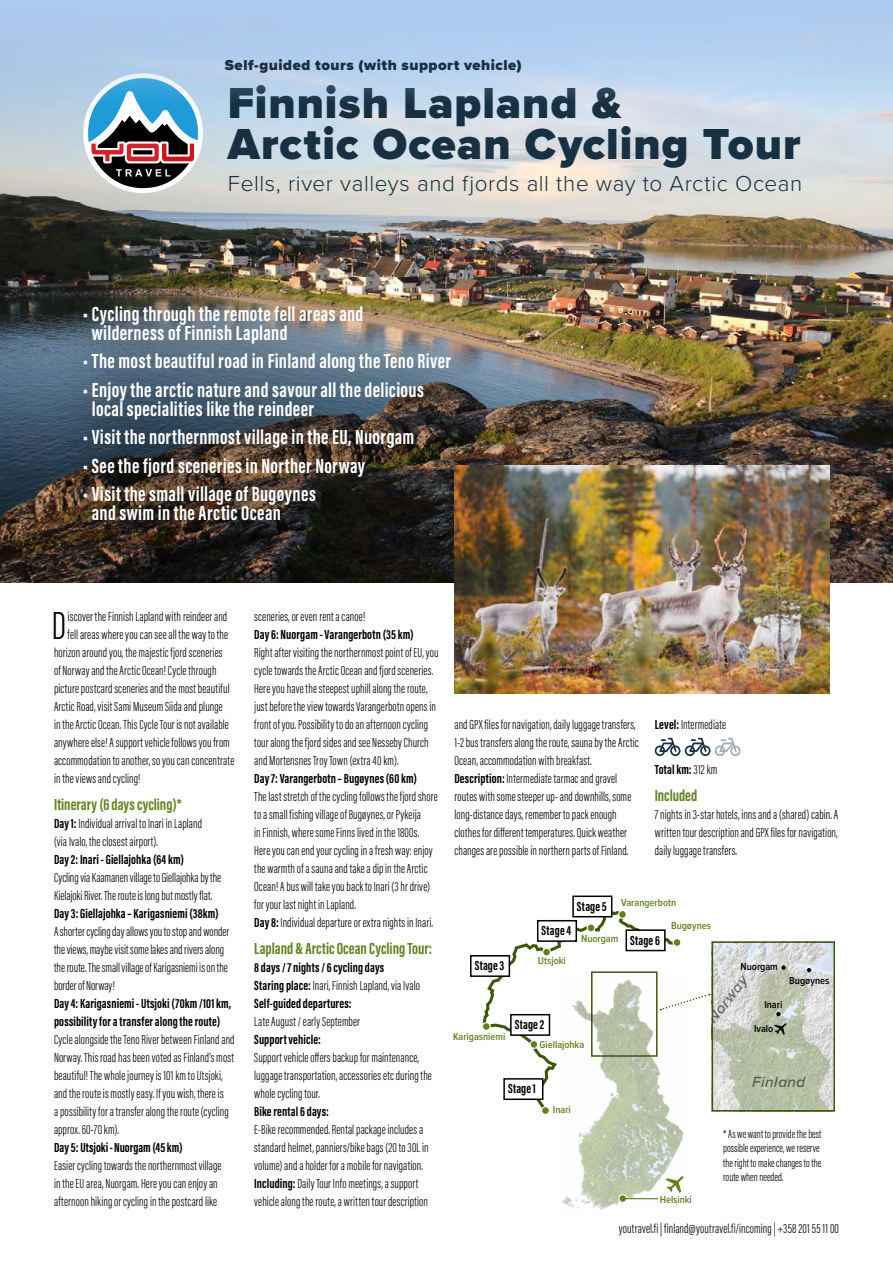
<style>
.page{position:relative;width:893px;height:1263px;background:#fff}
.page>*{position:absolute;margin:0;border:0;box-sizing:border-box;transform-origin:0 0}
.t1{font:900 45px "Proxima Nova";letter-spacing:.02em;color:#173042}
.t2{font:300 40.5px "Acumin Pro Extra Cond";color:#000}
.t3{font:300 22.5px "Proxima Nova";letter-spacing:.025em;color:#173042}
.t4{font:700 21px/18.8px "Acumin Pro Extra Cond";letter-spacing:.015em;color:#fff}
.t5{font:700 16.5px "Acumin Pro Extra Cond";color:#63821f}
.t6{font:italic 500 15.15px "Proxima Nova";letter-spacing:.035em;color:#000}
.t7{font:900 15px "Proxima Nova";letter-spacing:.035em;color:#173042}
.t8{font:300 13.5px/18px "Acumin Pro Extra Cond";letter-spacing:.005em;color:#000}
.t9{font:700 13.5px/18px "Acumin Pro Extra Cond";letter-spacing:.005em;color:#000}
.t10{font:300 12px/14.4px "Acumin Pro Extra Cond";color:#000}
.t11{font:600 10.5px "Proxima Nova Cond";color:#63821f}
.t12{font:600 10.5px "Proxima Nova Cond";color:#000}
.s1{font-weight:700}
.s2{font-weight:300}
</style>
<div class="page">
<svg style="left:655px;top:738px;width:85px;height:18px"></svg>
<img style="left:0;top:103px;width:893px;height:480px">
<svg style="left:83px;top:103px;width:120px;height:90px"></svg>
<img style="left:454px;top:466px;width:375px;height:228px">
<div style="left:50px;top:269px;width:447px;height:303px;background:#000;opacity:.77"></div>
<div style="left:470px;top:955px;width:40px;height:22px;border:2px solid #000"></div>
<div style="left:572px;top:895px;width:40px;height:22px;border:2px solid #000"></div>
<svg style="left:481px;top:909px;width:354px;height:301px"></svg>
<svg style="left:0;top:0;width:893px;height:103px;background:#b2ceed"></svg>
<p class="t7" style="left:225px;top:54px;width:298px">Self-guided tours (with support vehicle)</p>
<h1 class="t1" style="left:228px;top:70px;width:395px">Finnish Lapland &amp;</h1>
<h1 class="t1" style="left:228px;top:110px;width:574px">Arctic Ocean Cycling Tour</h1>
<h3 class="t3" style="left:228px;top:167px;width:576px">Fells, river valleys and fjords all the way to Arctic Ocean</h3>
<h3 class="t4" style="left:92px;top:304px;width:273px;text-indent:-9px">• Cycling through the remote fell areas and wilderness of Finnish Lapland</h3>
<h3 class="t4" style="left:83px;top:352px;width:369px">• The most beautiful road in Finland along the Teno River</h3>
<h3 class="t4" style="left:92px;top:380px;width:334px;text-indent:-9px">• Enjoy the arctic nature and savour all the delicious local specialities like the reindeer</h3>
<h3 class="t4" style="left:83px;top:427px;width:333px">• Visit the northernmost village in the EU, Nuorgam</h3>
<h3 class="t4" style="left:83px;top:456px;width:283px">• See the fjord sceneries in Norther Norway</h3>
<h3 class="t4" style="left:92px;top:484px;width:226px;text-indent:-9px">• Visit the small village of Bugøynes and swim in the Arctic Ocean</h3>
<h2 class="t2" style="left:52px;top:601px;width:16px">D</h2>
<p class="t8" style="left:68px;top:607px;width:161px">iscover the Finnish Lapland with reindeer and</p>
<p class="t8" style="left:68px;top:625px;width:162px">fell areas where you can see all the way to the</p>
<p class="t8" style="left:54px;top:643px;width:170px">horizon around you, the majestic fjord sceneries</p>
<p class="t8" style="left:54px;top:661px;width:164px">of Norway and the Arctic Ocean! Cycle through</p>
<p class="t8" style="left:54px;top:679px;width:177px">picture postcard sceneries and the most beautiful</p>
<p class="t8" style="left:54px;top:697px;width:170px">Arctic Road, visit Sami Museum Siida and plunge</p>
<p class="t8" style="left:54px;top:715px;width:176px">in the Arctic Ocean. This Cycle Tour is not available</p>
<p class="t8" style="left:54px;top:733px;width:177px">anywhere else! A support vehicle follows you from</p>
<p class="t8" style="left:54px;top:751px;width:182px">accommodation to another, so you can concentrate</p>
<p class="t8" style="left:54px;top:769px;width:88px">in the views and cycling!</p>
<p class="t5" style="left:54px;top:794px;width:129px">Itinerary (6 days cycling)*</p>
<p class="t8" style="left:54px;top:814px;width:150px"><span class="s1">Day 1:</span> Individual arrival to Inari in Lapland (via Ivalo, the closest airport).</p>
<p class="t9" style="left:54px;top:850px;width:132px">Day 2: Inari - Giellajohka (64 km)</p>
<p class="t8" style="left:54px;top:868px;width:169px">Cycling via Kaamanen village to Giellajohka by the<br>Kielajoki River. The route is long but mostly flat.</p>
<p class="t9" style="left:54px;top:904px;width:166px">Day 3: Giellajohka – Karigasniemi (38km)</p>
<p class="t8" style="left:54px;top:922px;width:177px">A shorter cycling day allows you to stop and wonder the views, maybe visit some lakes and rivers along the route. The small village of Karigasniemi is on the border of Norway!</p>
<p class="t9" style="left:54px;top:994px;width:179px">Day 4: Karigasniemi - Utsjoki (70km /101 km, possibility for a transfer along the route)</p>
<p class="t8" style="left:54px;top:1030px;width:182px">Cycle alongside the Teno River between Finland and Norway. This road has been voted as Finland’s most beautiful! The whole journey is 101 km to Utsjoki, and the route is mostly easy. If you wish, there is<br>a possibility for a transfer along the route (cycling approx. 60-70 km).</p>
<p class="t9" style="left:54px;top:1138px;width:130px">Day 5: Utsjoki - Nuorgam (45 km)</p>
<p class="t8" style="left:54px;top:1156px;width:169px">Easier cycling towards the northernmost village in the EU area, Nuorgam. Here you can enjoy an afternoon hiking or cycling in the postcard like</p>
<p class="t8" style="left:254px;top:607px;width:113px">sceneries, or even rent a canoe!</p>
<p class="t9" style="left:254px;top:625px;width:161px">Day 6: Nuorgam - Varangerbotn (35 km)</p>
<p class="t8" style="left:254px;top:643px;width:186px">Right after visiting the northernmost point of EU, you cycle towards the Arctic Ocean and fjord sceneries.<br>Here you have the steepest uphill along the route, just before the view towards Varangerbotn opens in front of you. Possibility to do an afternoon cycling tour along the fjord sides and see Nesseby Church and Mortensnes Troy Town (extra 40 km).</p>
<p class="t9" style="left:254px;top:769px;width:164px">Day 7: Varangerbotn – Bugøynes (60 km)</p>
<p class="t8" style="left:254px;top:787px;width:185px">The last stretch of the cycling follows the fjord shore to a small fishing village of Bugøynes, or Pykeija<br>in Finnish, where some Finns lived in the 1800s.<br>Here you can end your cycling in a fresh way: enjoy the warmth of a sauna and take a dip in the Arctic Ocean! A bus will take you back to Inari (3 hr drive) for your last night in Lapland.<br><span class="s1">Day 8:</span> Individual departure or extra nights in Inari.</p>
<p class="t5" style="left:254px;top:938px;width:179px">Lapland &amp; Arctic Ocean Cycling Tour:</p>
<p class="t9" style="left:254px;top:958px;width:167px">8 days / 7 nights / 6 cycling days<br>Staring place: <span class="s2">Inari, Finnish Lapland, via Ivalo<br></span>Self-guided departures:</p>
<p class="t8" style="left:254px;top:1012px;width:107px">Late August / early September</p>
<p class="t9" style="left:254px;top:1030px;width:68px">Support vehicle:</p>
<p class="t8" style="left:254px;top:1048px;width:179px">Support vehicle offers backup for maintenance, luggage transportation, accessories etc during the whole cycling tour.</p>
<p class="t9" style="left:254px;top:1102px;width:76px">Bike rental 6 days:</p>
<p class="t8" style="left:254px;top:1120px;width:176px">E-Bike recommended. Rental package includes a standard helmet, panniers/bike bags (20 to 30L in volume) and a holder for a mobile for navigation.<br><span class="s1">Including:</span> Daily Tour Info meetings, a support vehicle along the route, a written tour description</p>
<p class="t8" style="left:454px;top:715px;width:186px">and GPX files for navigation, daily luggage transfers, 1-2 bus transfers along the route, sauna by the Arctic Ocean, accommodation with breakfast.<br><span class="s1">Description:</span> Intermediate tarmac and gravel routes with some steeper up- and downhills, some long-distance days, remember to pack enough clothes for different temperatures. Quick weather changes are possible in northern parts of Finland.</p>
<p class="t8" style="left:655px;top:715px;width:73px"><span class="s1">Level:</span> Intermediate</p>
<p class="t9" style="left:655px;top:760px;width:64px">Total km: <span class="s2">312 km</span></p>
<p class="t5" style="left:655px;top:785px;width:44px">Included</p>
<p class="t8" style="left:655px;top:805px;width:185px;text-align:justify">7 nights in 3-star hotels, inns and a (shared) cabin. A written tour description and GPX files for navigation, daily luggage transfers.</p>
<p class="t9" style="left:577px;top:897px;width:31px">Stage 5</p>
<p class="t11" style="left:621px;top:894px;width:57px">Varangerbotn</p>
<p class="t9" style="left:542px;top:921px;width:31px">Stage 4</p>
<p class="t9" style="left:475px;top:956px;width:31px">Stage 3</p>
<p class="t11" style="left:538px;top:953px;width:29px">Utsjoki</p>
<p class="t11" style="left:581px;top:931px;width:39px">Nuorgam</p>
<p class="t11" style="left:453px;top:1028px;width:54px">Karigasniemi</p>
<p class="t9" style="left:515px;top:1015px;width:31px">Stage 2</p>
<p class="t11" style="left:539px;top:1037px;width:46px">Giellajohka</p>
<p class="t9" style="left:508px;top:1080px;width:29px">Stage 1</p>
<p class="t11" style="left:553px;top:1102px;width:19px">Inari</p>
<p class="t9" style="left:630px;top:931px;width:31px">Stage 6</p>
<p class="t11" style="left:671px;top:918px;width:41px">Bugøynes</p>
<p class="t12" style="left:741px;top:959px;width:39px">Nuorgam</p>
<p class="t6" style="left:702px;top:1014px;width:57px;rotate:-52deg">Norway</p>
<p class="t12" style="left:764px;top:997px;width:19px">Inari</p>
<p class="t12" style="left:754px;top:1020px;width:21px">Ivalo</p>
<p class="t12" style="left:789px;top:972px;width:41px">Bugøynes</p>
<p class="t6" style="left:752px;top:1070px;width:55px">Finland</p>
<p class="t10" style="left:723px;top:1127px;width:100px">* As we want to provide the best possible experience, we reserve the right to make changes to the route when needed.</p>
<p class="t11" style="left:660px;top:1191px;width:34px">Helsinki</p>
<p class="t8" style="left:619px;top:1219px;width:222px">youtravel.fi | finland@youtravel.fi/incoming | +358 201 55 11 00</p>
</div>
